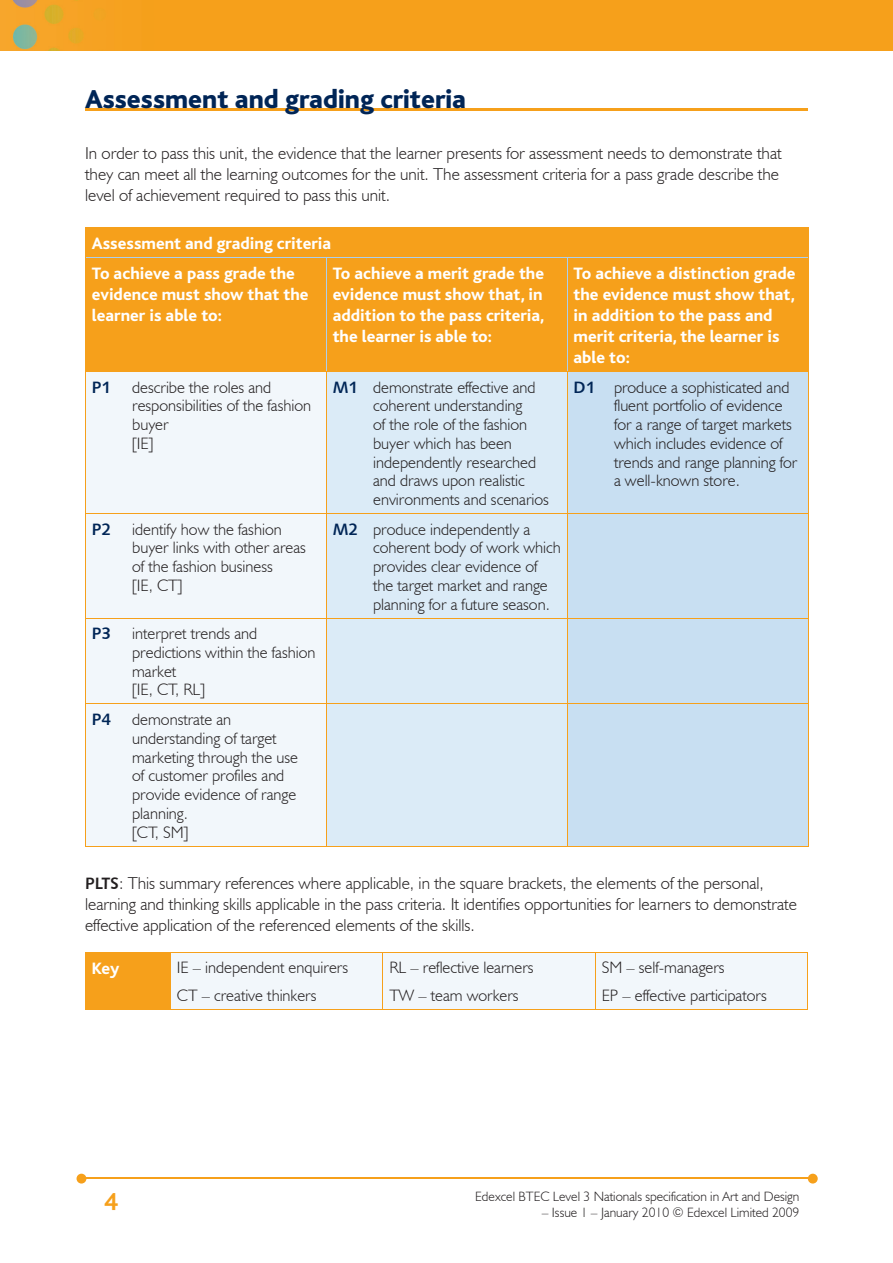
<style>
.page{position:relative;width:893px;height:1263px;background:#fff}
.page>*{position:absolute;margin:0;border:0;box-sizing:border-box;transform-origin:0 0}
.t1{font:800 27px "Bliss";color:#002556}
.t2{font:700 25.5px "Bliss";color:#f6a01b}
.t3{font:300 17.25px/21px "Humanist 521 BT";color:#231f20}
.t4{font:800 17.25px/21px "Bliss";color:#fff}
.t5{font:300 16.5px/18.8px "Humanist 521 BT";color:#231f20}
.t6{font:16.5px "Humanist 531 BT Bold A";color:#002556}
.t7{font:300 13.5px "Humanist 521 BT";color:#231f20}
.s1{font-family:"Humanist 531 BT Bold A";font-weight:400;color:#002556}
.s2{font-family:"Humanist 531 BT Bold A";font-weight:400;font-size:16.5px}
</style>
<div class="page">
<img style="left:0;top:0;width:893px;height:51px">
<hr style="left:82px;top:1178px;width:728px;height:1px;background:#f6a01b">
<svg style="left:808px;top:1174px;width:10px;height:9px"></svg>
<svg style="left:77px;top:1174px;width:9px;height:9px"></svg>
<hr style="left:85px;top:108px;width:723px;height:2px;background:#f6a01b">
<div style="left:86px;top:228px;width:722px;height:143px;background:#f6a01b"></div>
<div style="left:86px;top:372px;width:240px;height:474px;background:#f2f7fb"></div>
<div style="left:327px;top:372px;width:240px;height:474px;background:#dbebf7"></div>
<div style="left:568px;top:372px;width:240px;height:474px;background:#c8dff2"></div>
<svg style="left:85px;top:228px;width:1px;height:29px"></svg>
<svg style="left:808px;top:228px;width:1px;height:29px"></svg>
<hr style="left:85px;top:227px;width:241px;height:1px;background:#f6a01b">
<hr style="left:326px;top:227px;width:241px;height:1px;background:#f6a01b">
<hr style="left:567px;top:227px;width:241px;height:1px;background:#f6a01b">
<hr style="left:85px;top:257px;width:1px;height:114px;background:#f6a01b">
<hr style="left:86px;top:257px;width:240px;height:1px;background:#accfed">
<hr style="left:326px;top:258px;width:1px;height:113px;background:#accfed">
<hr style="left:326px;top:257px;width:241px;height:1px;background:#accfed">
<hr style="left:567px;top:258px;width:1px;height:113px;background:#accfed">
<hr style="left:808px;top:257px;width:1px;height:114px;background:#f6a01b">
<hr style="left:567px;top:257px;width:241px;height:1px;background:#accfed">
<hr style="left:85px;top:372px;width:1px;height:141px;background:#f6a01b">
<hr style="left:85px;top:371px;width:241px;height:1px;background:#f6a01b">
<hr style="left:326px;top:372px;width:1px;height:141px;background:#f6a01b">
<hr style="left:326px;top:371px;width:241px;height:1px;background:#f6a01b">
<hr style="left:567px;top:372px;width:1px;height:141px;background:#f6a01b">
<hr style="left:808px;top:372px;width:1px;height:141px;background:#f6a01b">
<hr style="left:567px;top:371px;width:241px;height:1px;background:#f6a01b">
<hr style="left:326px;top:514px;width:1px;height:104px;background:#f6a01b">
<hr style="left:567px;top:514px;width:1px;height:104px;background:#f6a01b">
<hr style="left:85px;top:514px;width:1px;height:104px;background:#f6a01b">
<hr style="left:808px;top:514px;width:1px;height:104px;background:#f6a01b">
<hr style="left:85px;top:513px;width:241px;height:1px;background:#f6a01b">
<hr style="left:326px;top:513px;width:241px;height:1px;background:#f6a01b">
<hr style="left:567px;top:513px;width:241px;height:1px;background:#f6a01b">
<hr style="left:326px;top:618px;width:1px;height:85px;background:#f6a01b">
<hr style="left:567px;top:618px;width:1px;height:85px;background:#f6a01b">
<hr style="left:85px;top:618px;width:1px;height:85px;background:#f6a01b">
<hr style="left:808px;top:618px;width:1px;height:85px;background:#f6a01b">
<hr style="left:85px;top:618px;width:241px;height:1px;background:#f6a01b">
<hr style="left:326px;top:618px;width:241px;height:1px;background:#f6a01b">
<hr style="left:567px;top:618px;width:241px;height:1px;background:#f6a01b">
<hr style="left:326px;top:704px;width:1px;height:142px;background:#f6a01b">
<hr style="left:567px;top:704px;width:1px;height:142px;background:#f6a01b">
<hr style="left:85px;top:846px;width:241px;height:1px;background:#f6a01b">
<hr style="left:326px;top:846px;width:241px;height:1px;background:#f6a01b">
<hr style="left:567px;top:846px;width:241px;height:1px;background:#f6a01b">
<hr style="left:85px;top:704px;width:1px;height:142px;background:#f6a01b">
<hr style="left:808px;top:704px;width:1px;height:142px;background:#f6a01b">
<hr style="left:85px;top:703px;width:241px;height:1px;background:#f6a01b">
<hr style="left:326px;top:703px;width:241px;height:1px;background:#f6a01b">
<hr style="left:567px;top:703px;width:241px;height:1px;background:#f6a01b">
<div style="left:85px;top:952px;width:85px;height:57px;background:#f6a01b"></div>
<div style="left:171px;top:953px;width:636px;height:56px;background:#f2f7fb"></div>
<hr style="left:85px;top:1009px;width:85px;height:1px;background:#f6a01b">
<hr style="left:170px;top:1009px;width:213px;height:1px;background:#f6a01b">
<hr style="left:383px;top:1009px;width:212px;height:1px;background:#f6a01b">
<hr style="left:595px;top:1009px;width:213px;height:1px;background:#f6a01b">
<hr style="left:170px;top:953px;width:1px;height:56px;background:#f6a01b">
<hr style="left:383px;top:953px;width:1px;height:56px;background:#f6a01b">
<hr style="left:595px;top:953px;width:1px;height:56px;background:#f6a01b">
<hr style="left:807px;top:953px;width:1px;height:56px;background:#f6a01b">
<hr style="left:170px;top:952px;width:213px;height:1px;background:#f6a01b">
<hr style="left:383px;top:952px;width:212px;height:1px;background:#f6a01b">
<hr style="left:595px;top:952px;width:213px;height:1px;background:#f6a01b">
<h1 class="t1" style="left:85px;top:85px;width:383px">Assessment and grading criteria</h1>
<p class="t3" style="left:85px;top:142px;width:698px">In order to pass this unit, the evidence that the learner presents for assessment needs to demonstrate that they can meet all the learning outcomes for the unit. The assessment criteria for a pass grade describe the level of achievement required to pass this unit.</p>
<p class="t4" style="left:92px;top:229px;width:241px;line-height:30.2px">Assessment and grading criteria<br>To achieve a pass grade the</p>
<p class="t4" style="left:92px;top:284px;width:218px">evidence must show that the learner is able to:</p>
<p class="t4" style="left:333px;top:263px;width:213px;text-align:justify">To achieve a merit grade the evidence must show that, in addition to the pass criteria, the learner is able to:</p>
<p class="t4" style="left:574px;top:263px;width:224px">To achieve a distinction grade the evidence must show that, in addition to the pass and merit criteria, the learner is able to:</p>
<p class="t6" style="left:92px;top:377px;width:21px">P1</p>
<p class="t5" style="left:132px;top:377px;width:180px">describe the roles and responsibilities of the fashion buyer<br>[IE]</p>
<p class="t5" style="left:373px;top:377px;width:177px;text-indent:-40px"><span class="s1">M1</span> demonstrate effective and coherent understanding<br>of the role of the fashion buyer which has been independently researched and draws upon realistic environments and scenarios</p>
<p class="t5" style="left:614px;top:377px;width:185px;text-indent:-40px"><span class="s1">D1</span> produce a sophisticated and fluent portfolio of evidence for a range of target markets which includes evidence of trends and range planning for a well-known store.</p>
<p class="t6" style="left:92px;top:519px;width:21px">P2</p>
<p class="t5" style="left:132px;top:519px;width:175px">identify how the fashion buyer links with other areas of the fashion business<br>[IE, CT]</p>
<p class="t5" style="left:373px;top:519px;width:189px;text-indent:-40px"><span class="s1">M2</span> produce independently a coherent body of work which provides clear evidence of the target market and range planning for a future season.</p>
<p class="t6" style="left:92px;top:623px;width:21px">P3</p>
<p class="t5" style="left:132px;top:624px;width:185px">interpret trends and predictions within the fashion market<br>[IE, CT, RL]</p>
<p class="t6" style="left:92px;top:709px;width:21px">P4</p>
<p class="t5" style="left:132px;top:710px;width:167px">demonstrate an understanding of target marketing through the use of customer profiles and provide evidence of range planning.<br>[CT, SM]</p>
<p class="t3" style="left:85px;top:872px;width:713px"><span class="s2">PLTS</span>: This summary references where applicable, in the square brackets, the elements of the personal, learning and thinking skills applicable in the pass criteria. It identifies opportunities for learners to demonstrate effective application of the referenced elements of the skills.</p>
<p class="t4" style="left:92px;top:958px;width:29px">Key</p>
<p class="t5" style="left:177px;top:954px;width:173px;line-height:27.3px">IE – independent enquirers<br>CT – creative thinkers</p>
<p class="t5" style="left:389px;top:954px;width:146px;line-height:27.3px">RL – reflective learners<br>TW – team workers</p>
<p class="t5" style="left:602px;top:954px;width:166px;line-height:27.3px">SM – self-managers<br>EP – effective participators</p>
<h2 class="t2" style="left:104px;top:1189px;width:15px">4</h2>
<p class="t7" style="left:475px;top:1188px;width:326px">Edexcel BTEC Level 3 Nationals specification in Art and Design</p>
<p class="t7" style="left:542px;top:1204px;width:259px">– Issue 1 – January 2010 © Edexcel Limited 2009</p>
</div>
